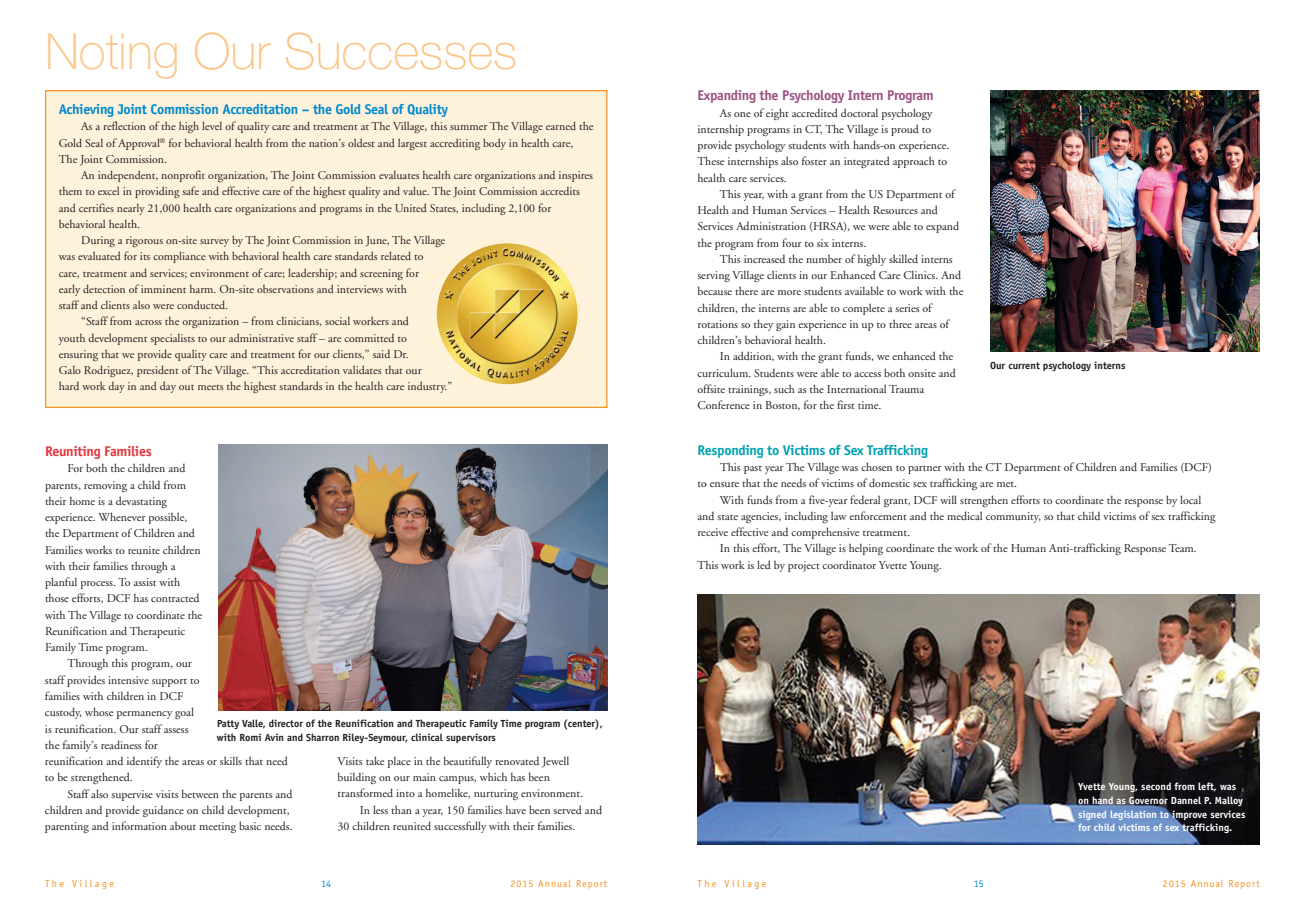
<style>
.page{position:relative;width:1305px;height:912px;background:#fff}
.page>*{position:absolute;margin:0;border:0;box-sizing:border-box;transform-origin:0 0}
.t1{font:100 50px "Helvetica Neue";color:#fcc588}
.t2{font:700 14px "Officina Sans";letter-spacing:-.025em;color:#0089cf}
.t3{font:700 14px "Officina Sans";letter-spacing:-.025em;color:#00a2b2}
.t4{font:700 14px "Officina Sans";letter-spacing:-.025em;color:#9b5282}
.t5{font:700 14px "Officina Sans";letter-spacing:-.025em;color:#e1373d}
.t6{font:11.88px/16.2px "Adobe Garamond";color:#231f20}
.t7{font:700 10.25px/13.8px "Officina Sans";letter-spacing:-.005em;color:#231f20}
.t8{font:700 10.25px/13.8px "Officina Sans";color:#fff}
.t9{font:10px "Officina Sans";letter-spacing:.1em;color:#f6911e}
.t10{font:10px "Officina Sans";letter-spacing:.25em;color:#f6911e}
.t11{font:10px "Officina Sans";color:#0089cf}
</style>
<div class="page">
<img style="left:218px;top:444px;width:390px;height:266px">
<div style="left:46px;top:91px;width:560px;height:315px;background:#fef2da"></div>
<img style="left:698px;top:594px;width:562px;height:250px">
<img style="left:990px;top:90px;width:270px;height:261px">
<img style="left:437px;top:243px;width:141px;height:141px;border-radius:50%">
<h1 class="t1" style="left:45px;top:34px;width:474px">Noting Our Successes</h1>
<p class="t2" style="left:59px;top:104px;width:391px">Achieving Joint Commission Accreditation – the Gold Seal of Quality</p>
<p class="t6" style="left:59px;top:119px;width:536px;text-indent:23px">As a reflection of the high level of quality care and treatment at The Village, this summer The Village earned the<br>Gold Seal of Approval<sup>®</sup> for behavioral health from the nation’s oldest and largest accrediting body in health care,<br>The Joint Commission.</p>
<p class="t6" style="left:81px;top:168px;width:513px">An independent, nonprofit organization, The Joint Commission evaluates health care organizations and inspires</p>
<p class="t6" style="left:59px;top:184px;width:523px">them to excel in providing safe and effective care of the highest quality and value. The Joint Commission accredits</p>
<p class="t6" style="left:59px;top:201px;width:494px">and certifies nearly 21,000 health care organizations and programs in the United States, including 2,100 for</p>
<p class="t6" style="left:59px;top:217px;width:83px">behavioral health.</p>
<p class="t6" style="left:81px;top:233px;width:366px">During a rigorous on-site survey by The Joint Commission in June, The Village</p>
<p class="t6" style="left:59px;top:249px;width:366px">was evaluated for its compliance with behavioral health care standards related to</p>
<p class="t6" style="left:59px;top:266px;width:362px">care, treatment and services; environment of care; leadership; and screening for</p>
<p class="t6" style="left:59px;top:282px;width:350px">early detection of imminent harm. On-site observations and interviews with</p>
<p class="t6" style="left:59px;top:298px;width:171px">staff and clients also were conducted.</p>
<p class="t6" style="left:81px;top:314px;width:329px">“Staff from across the organization – from clinicians, social workers and</p>
<p class="t6" style="left:59px;top:331px;width:350px">youth development specialists to our administrative staff – are committed to</p>
<p class="t6" style="left:59px;top:347px;width:351px">ensuring that we provide quality care and treatment for our clients,” said Dr.</p>
<p class="t6" style="left:59px;top:363px;width:364px">Galo Rodriguez, president of The Village. “This accreditation validates that our</p>
<p class="t6" style="left:59px;top:379px;width:395px">hard work day in and day out meets the highest standards in the health care industry.”</p>
<p class="t5" style="left:45px;top:446px;width:108px">Reuniting Families</p>
<p class="t6" style="left:45px;top:461px;width:159px;text-indent:22px">For both the children and parents, removing a child from their home is a devastating experience. Whenever possible, the Department of Children and<br>Families works to reunite children with their families through a planful process. To assist with those efforts, DCF has contracted with The Village to coordinate the<br>Reunification and Therapeutic<br>Family Time program.</p>
<p class="t6" style="left:45px;top:656px;width:244px;text-indent:23px">Through this program, our<br>staff provides intensive support to<br>families with children in DCF<br>custody, whose permanency goal<br>is reunification. Our staff assess<br>the family’s readiness for<br>reunification and identify the areas or skills that need to be strengthened.</p>
<p class="t6" style="left:45px;top:786px;width:249px;text-indent:23px">Staff also supervise visits between the parents and children and provide guidance on child development, parenting and information about meeting basic needs.</p>
<p class="t7" style="left:217px;top:717px;width:387px">Patty Valle, director of the Reunification and Therapeutic Family Time program (center), with Romi Avin and Sharron Riley-Seymour, clinical supervisors</p>
<p class="t6" style="left:337px;top:753px;width:233px">Visits take place in the beautifully renovated Jewell</p>
<p class="t6" style="left:337px;top:770px;width:214px">building on our main campus, which has been</p>
<p class="t6" style="left:337px;top:786px;width:247px">transformed into a homelike, nurturing environment.</p>
<p class="t6" style="left:360px;top:802px;width:244px">In less than a year, 150 families have been served and</p>
<p class="t6" style="left:337px;top:818px;width:239px">30 children reunited successfully with their families.</p>
<p class="t4" style="left:697px;top:90px;width:238px">Expanding the Psychology Intern Program</p>
<p class="t6" style="left:697px;top:106px;width:254px;text-indent:23px">As one of eight accredited doctoral psychology internship programs in CT, The Village is proud to provide psychology students with hands-on experience.<br>These internships also foster an integrated approach to health care services.</p>
<p class="t6" style="left:697px;top:187px;width:263px;text-indent:23px">This year, with a grant from the US Department of Health and Human Services – Health Resources and Services Administration (HRSA), we were able to expand the program from four to six interns.</p>
<p class="t6" style="left:697px;top:252px;width:267px;text-indent:23px">This increased the number of highly skilled interns serving Village clients in our Enhanced Care Clinics. And because there are more students available to work with the children, the interns are able to complete a series of rotations so they gain experience in up to three areas of children’s behavioral health.</p>
<p class="t6" style="left:697px;top:349px;width:260px;text-indent:23px">In addition, with the grant funds, we enhanced the curriculum. Students were able to access both onsite and offsite trainings, such as the International Trauma Conference in Boston, for the first time.</p>
<p class="t7" style="left:990px;top:360px;width:137px">Our current psychology interns</p>
<p class="t3" style="left:698px;top:445px;width:232px">Responding to Victims of Sex Trafficking</p>
<p class="t6" style="left:697px;top:460px;width:516px;text-indent:23px">This past year The Village was chosen to partner with the CT Department of Children and Families (DCF) to ensure that the needs of victims of domestic sex trafficking are met.</p>
<p class="t6" style="left:720px;top:492px;width:483px">With funds from a five-year federal grant, DCF will strengthen efforts to coordinate the response by local</p>
<p class="t6" style="left:697px;top:509px;width:519px">and state agencies, including law enforcement and the medical community, so that child victims of sex trafficking</p>
<p class="t6" style="left:697px;top:525px;width:214px">receive effective and comprehensive treatment.</p>
<p class="t6" style="left:720px;top:541px;width:478px">In this effort, The Village is helping coordinate the work of the Human Anti-trafficking Response Team.</p>
<p class="t6" style="left:697px;top:557px;width:246px">This work is led by project coordinator Yvette Young.</p>
<p class="t8" style="left:1078px;top:780px;width:169px">Yvette Young, second from left, was on hand as Governor Dannel P. Malloy signed legislation to improve services for child victims of sex trafficking.</p>
<p class="t10" style="left:45px;top:879px;width:71px">The Village</p>
<p class="t11" style="left:321px;top:879px;width:11px">14</p>
<p class="t9" style="left:510px;top:879px;width:99px">2015 Annual Report</p>
<p class="t10" style="left:698px;top:879px;width:71px">The Village</p>
<p class="t11" style="left:974px;top:879px;width:11px">15</p>
<p class="t9" style="left:1163px;top:879px;width:99px">2015 Annual Report</p>
</div>
